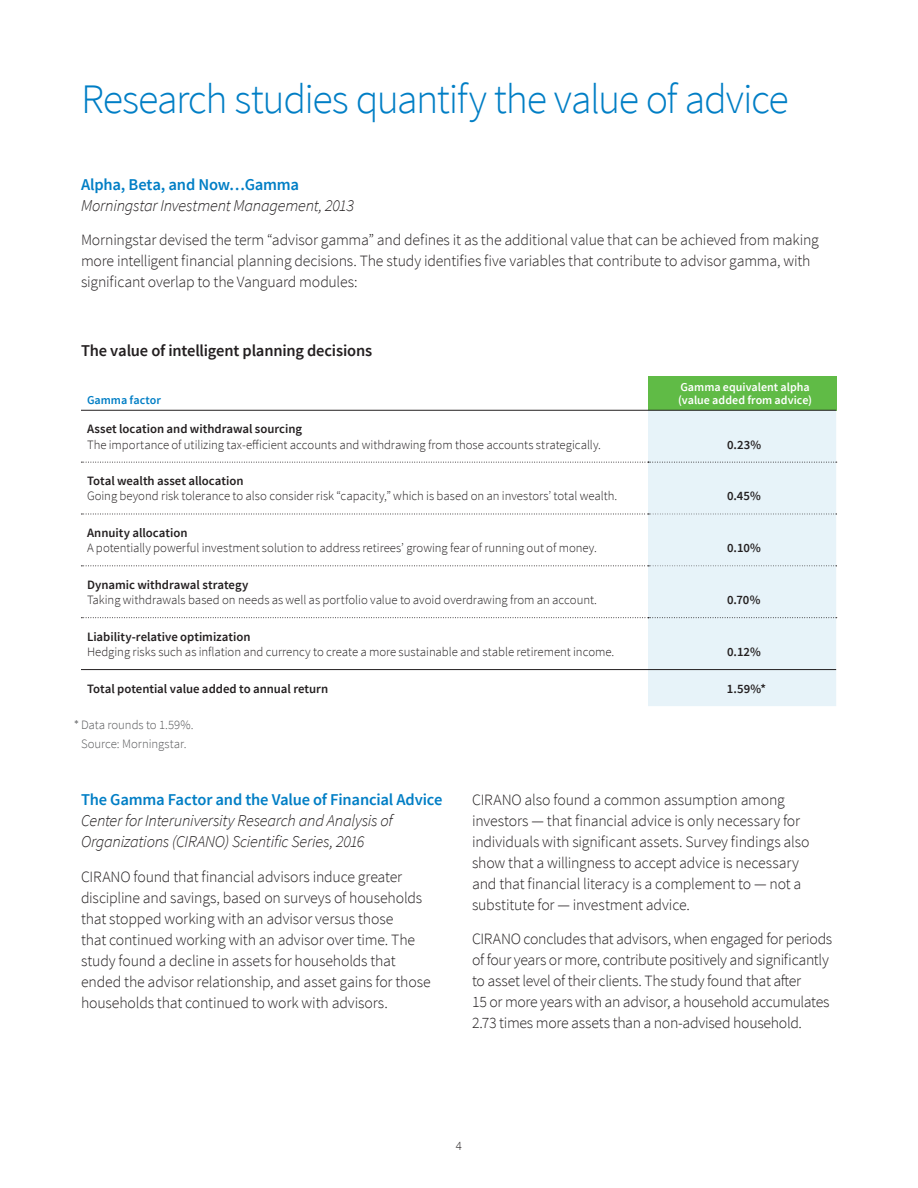
<style>
.page{position:relative;width:918px;height:1188px;background:#fff}
.page>*{position:absolute;margin:0;border:0;box-sizing:border-box;transform-origin:0 0}
.Headline{font:300 42px "Source Sans Pro";letter-spacing:-.035em;color:#007ec5}
.Subhead{font:italic 300 16.5px/21px "Source Sans Pro";letter-spacing:-.015em;color:#231f20}
.Chart_Head_3{font:600 16.5px "Source Sans Pro";letter-spacing:-.015em;color:#231f20}
.Body{font:300 15.75px/21px "Source Sans Pro";letter-spacing:-.015em;color:#231f20}
.Table_text{font:300 12.75px/15.3px "Source Sans Pro";letter-spacing:-.005em;color:#231f20}
.Table_text-2{font:600 12.75px "Source Sans Pro";color:#231f20}
.Footnote{font:300 12.75px "Source Sans Pro";letter-spacing:-.005em;color:#57585a}
.Table_head{font:600 12px/13.5px "Source Sans Pro";color:#fff}
.Table_head-2{font:600 12px "Source Sans Pro";color:#007ec5}
.s1{font-weight:600;font-style:normal;color:#007ec5}
.s2{font-weight:600}
</style>
<div class="page">
<div style="left:648px;top:376px;width:188px;height:34px;background:#60bb46"></div>
<div style="left:648px;top:411px;width:188px;height:295px;background:#e7f3f9"></div>
<hr style="left:81px;top:669px;width:567px;height:1px;background:#231f20">
<hr style="left:648px;top:669px;width:188px;height:1px;background:#231f20">
<hr style="left:81px;top:410px;width:567px;height:1px;background:#231f20">
<hr style="left:648px;top:410px;width:188px;height:1px;background:#231f20">
<svg style="left:81px;top:462px;width:756px;height:1px"></svg>
<svg style="left:81px;top:617px;width:756px;height:1px"></svg>
<svg style="left:81px;top:514px;width:756px;height:1px"></svg>
<svg style="left:81px;top:565px;width:756px;height:1px"></svg>
<p class="Headline" style="left:81px;top:73px;width:709px">Research studies quantify the value of advice</p>
<p class="Subhead" style="left:81px;top:174px;width:275px"><span class="s1">Alpha, Beta, and Now…Gamma<br></span>Morningstar Investment Management, 2013</p>
<p class="Body" style="left:81px;top:230px;width:739px">Morningstar devised the term “advisor gamma” and defines it as the additional value that can be achieved from making more intelligent financial planning decisions. The study identifies five variables that contribute to advisor gamma, with significant overlap to the Vanguard modules:</p>
<p class="Chart_Head_3" style="left:81px;top:340px;width:293px">The value of intelligent planning decisions</p>
<p class="Table_head-2" style="left:87px;top:393px;width:75px">Gamma factor</p>
<p class="Table_text" style="left:87px;top:422px;width:515px"><span class="s2">Asset location and withdrawal sourcing<br></span>The importance of utilizing tax-efficient accounts and withdrawing from those accounts strategically.</p>
<p class="Table_text" style="left:87px;top:473px;width:532px"><span class="s2">Total wealth asset allocation<br></span>Going beyond risk tolerance to also consider risk “capacity,” which is based on an investors’ total wealth.</p>
<p class="Table_text" style="left:87px;top:525px;width:511px"><span class="s2">Annuity allocation<br></span>A potentially powerful investment solution to address retirees’ growing fear of running out of money.</p>
<p class="Table_text" style="left:87px;top:577px;width:512px"><span class="s2">Dynamic withdrawal strategy<br></span>Taking withdrawals based on needs as well as portfolio value to avoid overdrawing from an account.</p>
<p class="Table_text" style="left:87px;top:629px;width:529px"><span class="s2">Liability-relative optimization<br></span>Hedging risks such as inflation and currency to create a more sustainable and stable retirement income.</p>
<p class="Table_head" style="left:678px;top:380px;width:135px">Gamma equivalent alpha (value added from advice)</p>
<p class="Table_text-2" style="left:727px;top:436px;width:36px">0.23%</p>
<p class="Table_text-2" style="left:727px;top:488px;width:35px">0.45%</p>
<p class="Table_text-2" style="left:727px;top:540px;width:35px">0.10%</p>
<p class="Table_text-2" style="left:727px;top:592px;width:35px">0.70%</p>
<p class="Table_text-2" style="left:727px;top:644px;width:35px">0.12%</p>
<p class="Table_text-2" style="left:87px;top:680px;width:243px">Total potential value added to annual return</p>
<p class="Table_text-2" style="left:727px;top:680px;width:41px">1.59%*</p>
<p class="Footnote" style="left:81px;top:717px;width:114px">Data rounds to 1.59%.</p>
<p class="Footnote" style="left:81px;top:736px;width:107px">Source: Morningstar.</p>
<p class="Subhead" style="left:81px;top:789px;width:363px"><span class="s1">The Gamma Factor and the Value of Financial Advice<br></span>Center for Interuniversity Research and Analysis of<br>Organizations (CIRANO) Scientific Series, 2016</p>
<p class="Body" style="left:81px;top:866px;width:351px">CIRANO found that financial advisors induce greater discipline and savings, based on surveys of households that stopped working with an advisor versus those<br>that continued working with an advisor over time. The study found a decline in assets for households that ended the advisor relationship, and asset gains for those households that continued to work with advisors.</p>
<p class="Body" style="left:472px;top:789px;width:339px">CIRANO also found a common assumption among investors — that financial advice is only necessary for individuals with significant assets. Survey findings also show that a willingness to accept advice is necessary and that financial literacy is a complement to — not a substitute for — investment advice.</p>
<p class="Body" style="left:472px;top:929px;width:362px">CIRANO concludes that advisors, when engaged for periods of four years or more, contribute positively and significantly to asset level of their clients. The study found that after<br>15 or more years with an advisor, a household accumulates 2.73 times more assets than a non-advised household.</p>
<p class="Table_text" style="left:456px;top:1138px;width:8px">4</p>
</div>
